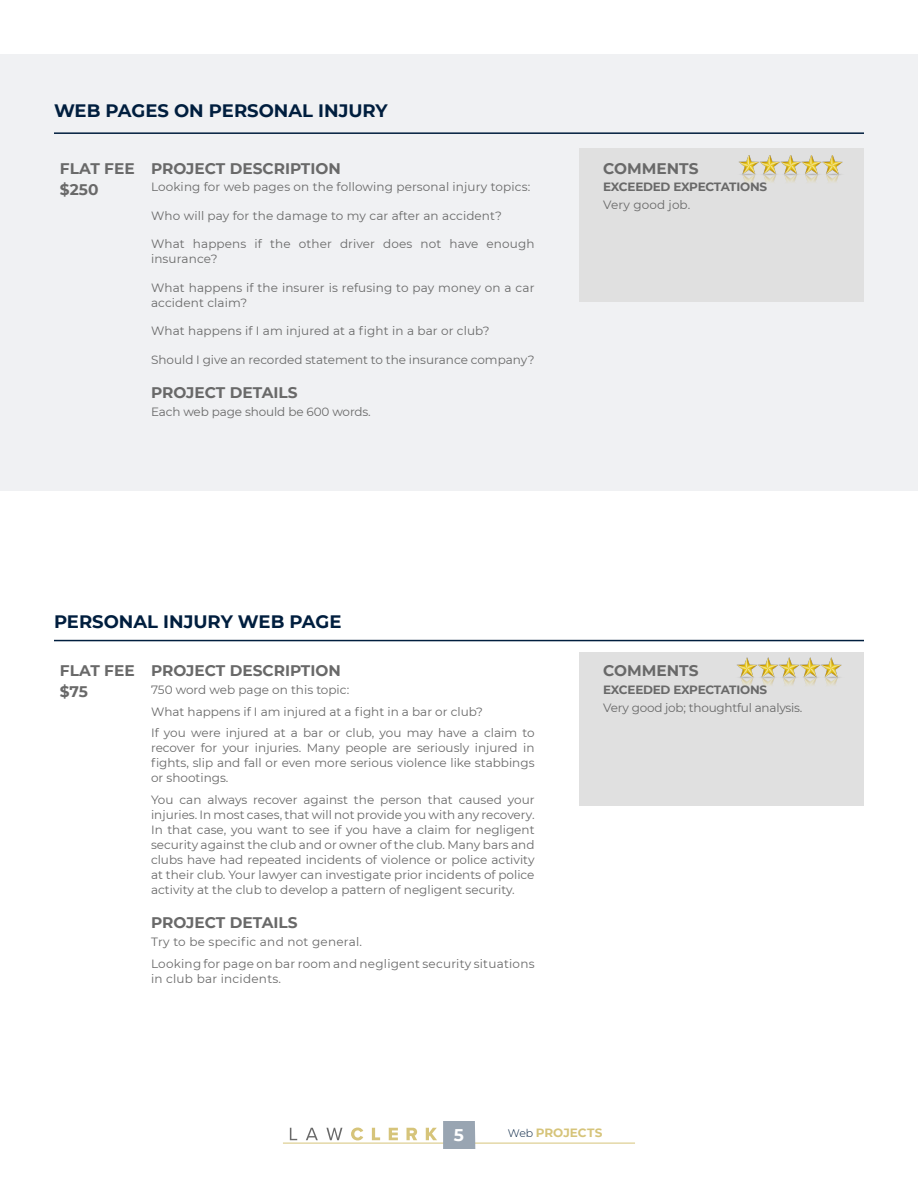
<style>
.page{position:relative;width:918px;height:1188px;background:#fff}
.page>*{position:absolute;margin:0;border:0;box-sizing:border-box;transform-origin:0 0}
.t1{font:700 18px "Montserrat";color:#001e3e}
.t2{font:700 16.95px "Montserrat";color:#fff}
.t3{font:700 15.3px "Montserrat";color:#696969}
.t4{font:12px/15px "Montserrat";letter-spacing:.005em;color:#696969}
.t5{font:700 12px "Montserrat";letter-spacing:-.02em;color:#696969}
.t6{font:12px "Montserrat";letter-spacing:-.02em;color:#696969}
.t7{font:700 12px "Montserrat";color:#d6c47a}
.s1{font-weight:300;font-size:10.95px;color:#001e3e}
</style>
<div class="page">
<svg style="left:290px;top:1128px;width:7px;height:12px"></svg>
<svg style="left:306px;top:1128px;width:12px;height:12px"></svg>
<svg style="left:326px;top:1128px;width:16px;height:12px"></svg>
<svg style="left:351px;top:1128px;width:12px;height:12px"></svg>
<svg style="left:372px;top:1128px;width:8px;height:12px"></svg>
<svg style="left:389px;top:1128px;width:9px;height:12px"></svg>
<svg style="left:407px;top:1128px;width:10px;height:12px"></svg>
<svg style="left:426px;top:1128px;width:11px;height:12px"></svg>
<hr style="left:283px;top:1143px;width:352px;height:1px;background:#d6c47a">
<div style="left:443px;top:1121px;width:32px;height:28px;background:#99a5b2"></div>
<div style="left:0;top:54px;width:918px;height:436px;background:#f0f1f3"></div>
<div style="left:580px;top:149px;width:284px;height:153px;background:#e0e0e0"></div>
<hr style="left:54px;top:132px;width:810px;height:2px;background:#001e3e">
<img style="left:739px;top:156px;width:104px;height:27px">
<div style="left:580px;top:652px;width:284px;height:154px;background:#e0e0e0"></div>
<hr style="left:54px;top:640px;width:810px;height:1px;background:#001e3e">
<img style="left:737px;top:657px;width:105px;height:29px">
<p class="t1" style="left:54px;top:98px;width:335px">WEB PAGES ON PERSONAL INJURY</p>
<p class="t3" style="left:60px;top:157px;width:76px">FLAT FEE</p>
<p class="t3" style="left:151px;top:157px;width:191px">PROJECT DESCRIPTION</p>
<p class="t3" style="left:603px;top:157px;width:97px">COMMENTS</p>
<p class="t3" style="left:60px;top:178px;width:40px">$250</p>
<p class="t4" style="left:151px;top:179px;width:381px">Looking for web pages on the following personal injury topics:</p>
<p class="t4" style="left:151px;top:208px;width:352px">Who will pay for the damage to my car after an accident?</p>
<p class="t4" style="left:151px;top:236px;width:385px">What happens if the other driver does not have enough insurance?</p>
<p class="t4" style="left:151px;top:280px;width:385px">What happens if the insurer is refusing to pay money on a car accident claim?</p>
<p class="t4" style="left:151px;top:323px;width:340px">What happens if I am injured at a fight in a bar or club?</p>
<p class="t4" style="left:151px;top:352px;width:385px">Should I give an recorded statement to the insurance company?</p>
<p class="t5" style="left:603px;top:178px;width:165px">EXCEEDED EXPECTATIONS</p>
<p class="t4" style="left:603px;top:197px;width:89px">Very good job.</p>
<p class="t3" style="left:151px;top:382px;width:148px">PROJECT DETAILS</p>
<p class="t4" style="left:151px;top:404px;width:221px">Each web page should be 600 words.</p>
<p class="t1" style="left:54px;top:609px;width:289px">PERSONAL INJURY WEB PAGE</p>
<p class="t3" style="left:60px;top:660px;width:76px">FLAT FEE</p>
<p class="t3" style="left:151px;top:660px;width:191px">PROJECT DESCRIPTION</p>
<p class="t3" style="left:603px;top:660px;width:97px">COMMENTS</p>
<p class="t3" style="left:60px;top:681px;width:30px">$75</p>
<p class="t4" style="left:151px;top:682px;width:200px">750 word web page on this topic:</p>
<p class="t4" style="left:151px;top:703px;width:334px">What happens if I am injured at a fight in a bar or club?</p>
<p class="t4" style="left:151px;top:725px;width:385px;text-align:justify">If you were injured at a bar or club, you may have a claim to recover for your injuries. Many people are seriously injured in fights, slip and fall or even more serious violence like stabbings or shootings.</p>
<p class="t4" style="left:151px;top:792px;width:385px;text-align:justify">You can always recover against the person that caused your injuries. In most cases, that will not provide you with any recovery.<br>In that case, you want to see if you have a claim for negligent security against the club and or owner of the club. Many bars and clubs have had repeated incidents of violence or police activity at their club. Your lawyer can investigate prior incidents of police activity at the club to develop a pattern of negligent security.</p>
<p class="t5" style="left:603px;top:681px;width:165px">EXCEEDED EXPECTATIONS</p>
<p class="t6" style="left:603px;top:699px;width:201px">Very good job; thoughtful analysis.</p>
<p class="t3" style="left:151px;top:912px;width:148px">PROJECT DETAILS</p>
<p class="t4" style="left:151px;top:934px;width:213px">Try to be specific and not general.</p>
<p class="t4" style="left:151px;top:956px;width:385px">Looking for page on bar room and negligent security situations in club bar incidents.</p>
<h2 class="t2" style="left:454px;top:1123px;width:12px">5</h2>
<p class="t7" style="left:508px;top:1125px;width:96px"><span class="s1">Web</span> PROJECTS</p>
</div>
